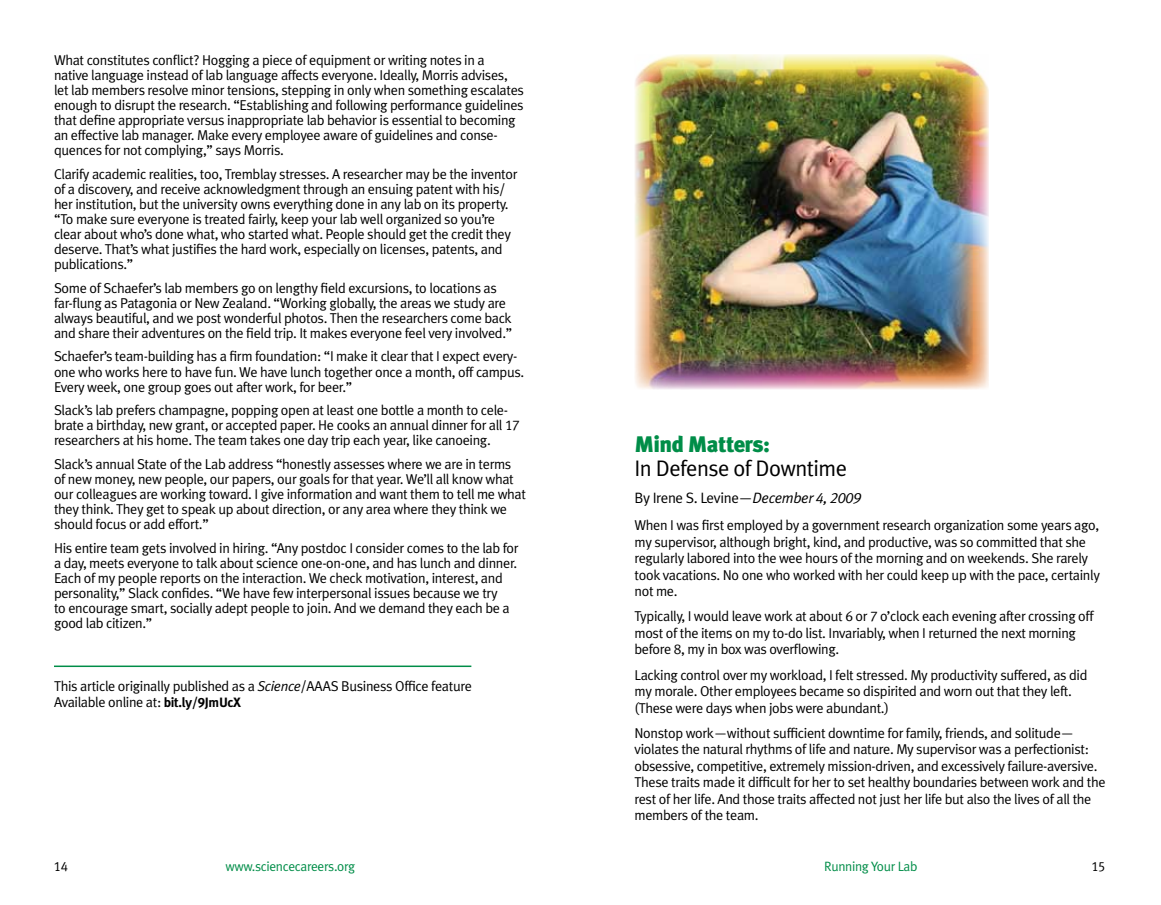
<style>
.page{position:relative;width:1161px;height:905px;background:#fff}
.page>*{position:absolute;margin:0;border:0;box-sizing:border-box;transform-origin:0 0}
.t1{font:22.5px "Meta Plus Normal";letter-spacing:-.025em;color:#000}
.t2{font:900 22.5px "Meta Plus";letter-spacing:-.03em;color:#008d48}
.t3{font:15px "Meta Plus Normal";letter-spacing:-.025em;color:#000}
.t4{font:14.25px/15px "Meta Plus Normal";letter-spacing:-.025em;color:#000}
.t5{font:13.5px "Meta Plus Normal";letter-spacing:-.025em;color:#008d48}
.t6{font:13.5px "Meta Plus Normal Caps";color:#000}
.s1{font-family:"Meta Plus Normal Caps"}
.s2{font-style:italic}
.s3{font-family:"Meta Plus";font-weight:700;font-size:13.5px}
.s4{font-family:"Meta Plus Bold Caps";font-size:13.5px}
.s5{font-family:"Meta Plus Normal Caps";font-style:italic}
</style>
<div class="page">
<hr style="left:54px;top:665px;width:417px;height:2px;background:#008d48">
<img style="left:635px;top:54px;width:354px;height:335px">
<img style="left:649px;top:69px;width:324px;height:308px">
<p class="t4" style="left:54px;top:53px;width:472px">What constitutes conflict? Hogging a piece of equipment or writing notes in a<br>native language instead of lab language affects everyone. Ideally, Morris advises, let lab members resolve minor tensions, stepping in only when something escalates enough to disrupt the research. “Establishing and following performance guidelines that define appropriate versus inappropriate lab behavior is essential to becoming an effective lab manager. Make every employee aware of guidelines and conse&shy;quences for not complying,” says Morris.</p>
<p class="t4" style="left:54px;top:166px;width:465px">Clarify academic realities, too, Tremblay stresses. A researcher may be the inventor of a discovery, and receive acknowledgment through an ensuing patent with his/ her institution, but the university owns everything done in any lab on its property. “To make sure everyone is treated fairly, keep your lab well organized so you’re clear about who’s done what, who started what. People should get the credit they deserve. That’s what justifies the hard work, especially on licenses, patents, and publications.”</p>
<p class="t4" style="left:54px;top:280px;width:460px">Some of Schaefer’s lab members go on lengthy field excursions, to locations as far-flung as Patagonia or New Zealand. “Working globally, the areas we study are always beautiful, and we post wonderful photos. Then the researchers come back and share their adventures on the field trip. It makes everyone feel very involved.”</p>
<p class="t4" style="left:54px;top:349px;width:472px">Schaefer’s team-building has a firm foundation: “I make it clear that I expect every&shy;one who works here to have fun. We have lunch together once a month, off campus.<br>Every week, one group goes out after work, for beer.”</p>
<p class="t4" style="left:54px;top:402px;width:467px">Slack’s lab prefers champagne, popping open at least one bottle a month to cele&shy;brate a birthday, new grant, or accepted paper. He cooks an annual dinner for all <span class="s1">17 </span>researchers at his home. The team takes one day trip each year, like canoeing.</p>
<p class="t4" style="left:54px;top:456px;width:474px">Slack’s annual State of the Lab address “honestly assesses where we are in terms of new money, new people, our papers, our goals for that year. We’ll all know what our colleagues are working toward. I give information and want them to tell me what they think. They get to speak up about direction, or any area where they think we should focus or add effort.”</p>
<p class="t4" style="left:54px;top:540px;width:466px">His entire team gets involved in hiring. “Any postdoc I consider comes to the lab for a day, meets everyone to talk about science one-on-one, and has lunch and dinner.<br>Each of my people reports on the interaction. We check motivation, interest, and personality,” Slack confides. “We have few interpersonal issues because we try<br>to encourage smart, socially adept people to join. And we demand they each be a good lab citizen.”</p>
<p class="t4" style="left:54px;top:677px;width:420px;line-height:16.5px">This article originally published as a <span class="s2">Science</span>/AAAS Business Office feature<br>Available online at: <span class="s3">bit.ly/</span><span class="s4">9</span><span class="s3">JmUcX</span></p>
<h1 class="t2" style="left:634px;top:430px;width:137px">Mind Matters:</h1>
<h1 class="t1" style="left:634px;top:455px;width:214px">In Defense of Downtime</h1>
<p class="t3" style="left:634px;top:489px;width:228px">By Irene S. Levine—<span class="s2">December</span> <span class="s5">4, 2009</span></p>
<p class="t4" style="left:634px;top:517px;width:467px;line-height:16.5px">When I was first employed by a government research organization some years ago, my supervisor, although bright, kind, and productive, was so committed that she regularly labored into the wee hours of the morning and on weekends. She rarely took vacations. No one who worked with her could keep up with the pace, certainly not me.</p>
<p class="t4" style="left:634px;top:608px;width:461px;line-height:16.5px">Typically, I would leave work at about <span class="s1">6</span> or <span class="s1">7</span> o’clock each evening after crossing off most of the items on my to-do list. Invariably, when I returned the next morning before <span class="s1">8</span>, my in box was overflowing.</p>
<p class="t4" style="left:634px;top:666px;width:455px;line-height:16.5px">Lacking control over my workload, I felt stressed. My productivity suffered, as did my morale. Other employees became so dispirited and worn out that they left. (These were days when jobs were abundant.)</p>
<p class="t4" style="left:634px;top:724px;width:473px;line-height:16.5px">Nonstop work—without sufficient downtime for family, friends, and solitude— violates the natural rhythms of life and nature. My supervisor was a perfectionist: obsessive, competitive, extremely mission-driven, and excessively failure-aversive.<br>These traits made it difficult for her to set healthy boundaries between work and the rest of her life. And those traits affected not just her life but also the lives of all the members of the team.</p>
<p class="t6" style="left:54px;top:858px;width:16px">14</p>
<p class="t5" style="left:225px;top:858px;width:131px">www.sciencecareers.org</p>
<p class="t5" style="left:824px;top:858px;width:95px">Running Your Lab</p>
<p class="t6" style="left:1091px;top:858px;width:16px">15</p>
</div>
